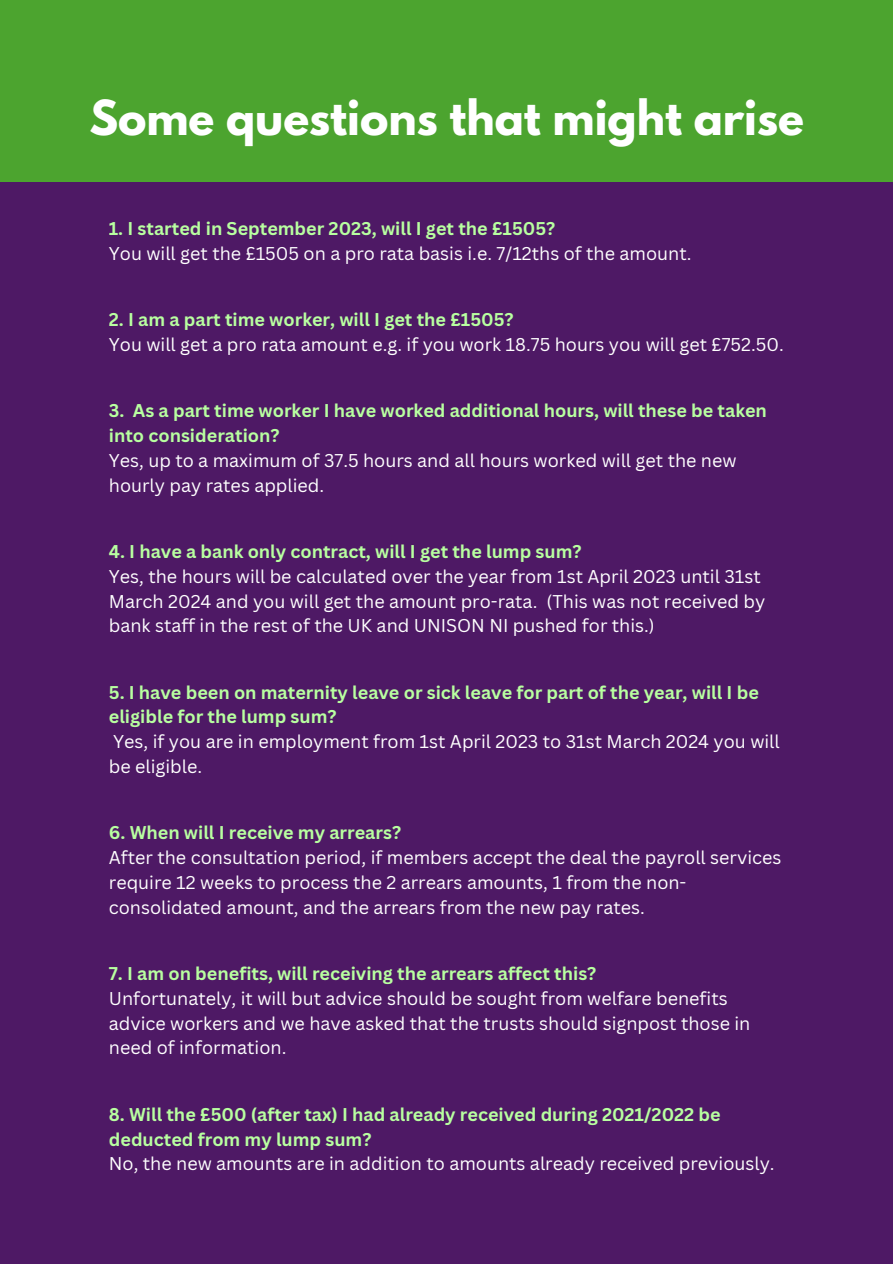
<style>
.page{position:relative;width:893px;height:1264px;background:#fff}
.page>*{position:absolute;margin:0;border:0;box-sizing:border-box;transform-origin:0 0}
.t1{font:700 42.75px "League Spartan";color:#fff}
.t2{font:18px/24.8px "Canva Sans";color:#fff}
.t3{font:700 18px/24.8px "Canva Sans";color:#b8ffa0}
</style>
<div class="page">
<div style="left:0;top:0;width:892px;height:1263px;background:#4e1965"></div>
<div style="left:0;top:0;width:892px;height:182px;background:#4ca42f"></div>
<p class="t1" style="left:89px;top:96px;width:716px">Some questions that might arise</p>
<h1 class="t3" style="left:109px;top:215px;width:448px">1. I started in September 2023, will I get the £1505?</h1>
<p class="t2" style="left:109px;top:240px;width:584px">You will get the £1505 on a pro rata basis i.e. 7/12ths of the amount.</p>
<p class="t3" style="left:109px;top:307px;width:406px">2. I am a part time worker, will I get the £1505?</p>
<p class="t2" style="left:109px;top:331px;width:676px">You will get a pro rata amount e.g. if you work 18.75 hours you will get £752.50.</p>
<p class="t3" style="left:109px;top:398px;width:659px">3. As a part time worker I have worked additional hours, will these be taken into consideration?</p>
<p class="t2" style="left:109px;top:447px;width:629px">Yes, up to a maximum of 37.5 hours and all hours worked will get the new hourly pay rates applied.</p>
<p class="t3" style="left:109px;top:538px;width:474px">4. I have a bank only contract, will I get the lump sum?</p>
<p class="t2" style="left:109px;top:563px;width:657px">Yes, the hours will be calculated over the year from 1st April 2023 until 31st<br>March 2024 and you will get the amount pro-rata. (This was not received by bank staff in the rest of the UK and UNISON NI pushed for this.)</p>
<p class="t3" style="left:109px;top:679px;width:651px">5. I have been on maternity leave or sick leave for part of the year, will I be eligible for the lump sum?</p>
<p class="t2" style="left:109px;top:728px;width:672px">Yes, if you are in employment from 1st April 2023 to 31st March 2024 you will be eligible.</p>
<p class="t3" style="left:109px;top:820px;width:294px">6. When will I receive my arrears?</p>
<p class="t2" style="left:109px;top:844px;width:674px">After the consultation period, if members accept the deal the payroll services require 12 weeks to process the 2 arrears amounts, 1 from the non&shy;consolidated amount, and the arrears from the new pay rates.</p>
<p class="t3" style="left:109px;top:960px;width:489px">7. I am on benefits, will receiving the arrears affect this?</p>
<p class="t2" style="left:109px;top:985px;width:643px">Unfortunately, it will but advice should be sought from welfare benefits advice workers and we have asked that the trusts should signpost those in need of information.</p>
<p class="t3" style="left:109px;top:1101px;width:613px">8. Will the £500 (after tax) I had already received during 2021/2022 be deducted from my lump sum?</p>
<p class="t2" style="left:109px;top:1150px;width:667px">No, the new amounts are in addition to amounts already received previously.</p>
</div>
